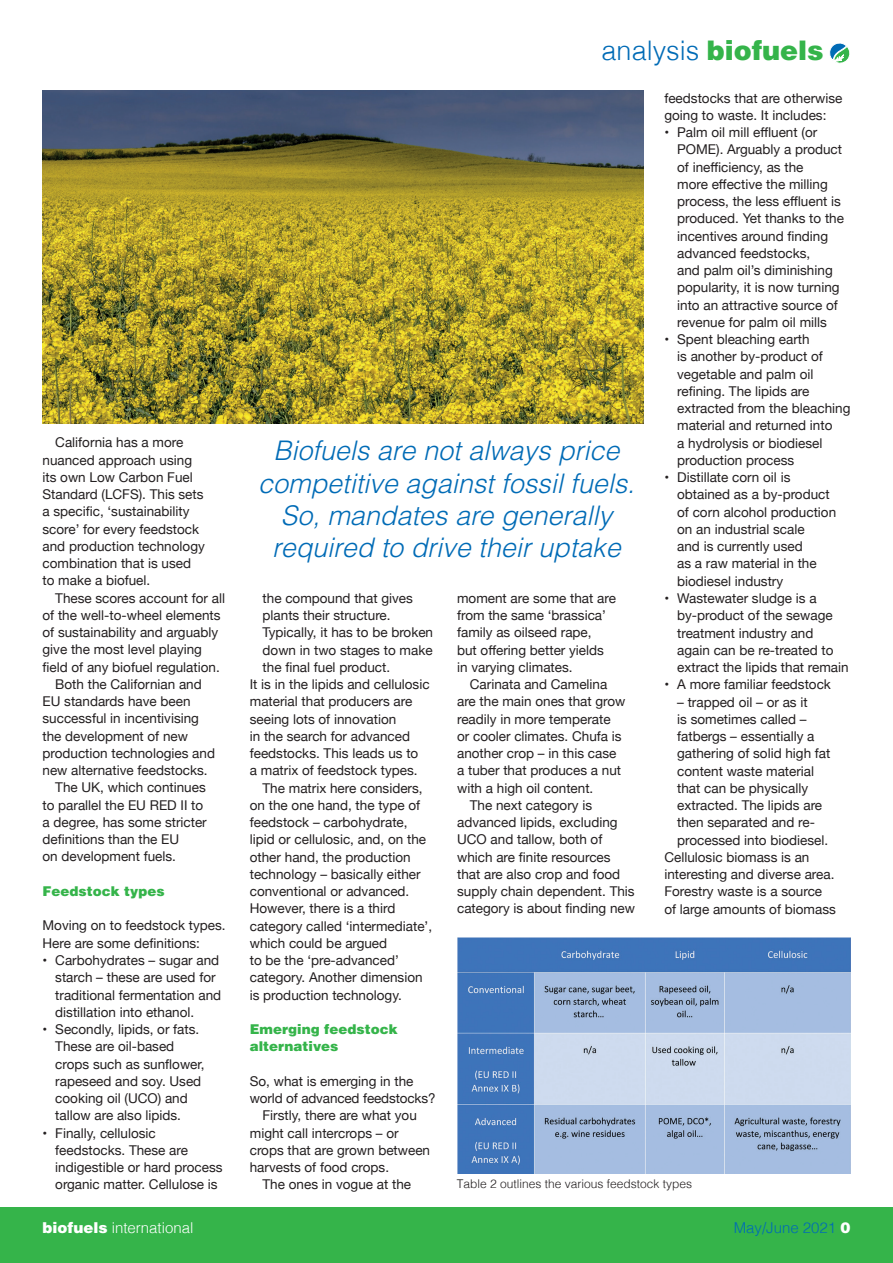
<style>
.page{position:relative;width:893px;height:1263px;background:#fff}
.page>*{position:absolute;margin:0;border:0;box-sizing:border-box;transform-origin:0 0}
.t1{font:italic 300 27px/32.4px "Helvetica LT";color:#006bb6;text-align:center}
.t2{font:300 27px "Helvetica";color:#006bb6}
.t3{font:300 15px "Helvetica";color:#fff}
.t4{font:300 15px "Helvetica";color:#006bb6}
.t5{font:13.5px/17.2px "Helvetica Neue";color:#231f20}
.t6{font:900 13.5px/17.2px "Helvetica LT";color:#35b44a}
.t7{font:300 12px "Helvetica";color:#231f20}
.s1{font-family:"Helvetica LT";font-weight:900;color:#35b44a}
.s2{font-family:"Helvetica LT";font-weight:900}
.s3{font-family:"Helvetica LT";font-weight:900;color:#fff}
</style>
<div class="page">
<div style="left:0;top:1208px;width:893px;height:55px;background:#35b44a"></div>
<svg style="left:829px;top:43px;width:21px;height:21px"></svg>
<img style="left:457px;top:937px;width:394px;height:236px">
<img style="left:43px;top:91px;width:600px;height:332px">
<p class="t5" style="left:43px;top:435px;width:164px;text-indent:13px">California has a more nuanced approach using its own Low Carbon Fuel<br>Standard (LCFS). This sets a specific, ‘sustainability score’ for every feedstock and production technology combination that is used to make a biofuel.</p>
<p class="t5" style="left:55px;top:590px;width:171px">These scores account for all</p>
<p class="t5" style="left:43px;top:607px;width:179px">of the well-to-wheel elements</p>
<p class="t5" style="left:43px;top:624px;width:177px">of sustainability and arguably</p>
<p class="t5" style="left:43px;top:642px;width:161px">give the most level playing</p>
<p class="t5" style="left:43px;top:659px;width:179px">field of any biofuel regulation.</p>
<p class="t5" style="left:55px;top:676px;width:148px">Both the Californian and</p>
<p class="t5" style="left:43px;top:693px;width:150px">EU standards have been</p>
<p class="t5" style="left:43px;top:711px;width:158px">successful in incentivising</p>
<p class="t5" style="left:43px;top:728px;width:147px">the development of new</p>
<p class="t5" style="left:43px;top:745px;width:174px">production technologies and</p>
<p class="t5" style="left:43px;top:762px;width:166px">new alternative feedstocks.</p>
<p class="t5" style="left:55px;top:780px;width:152px">The UK, which continues</p>
<p class="t5" style="left:43px;top:797px;width:162px">to parallel the EU RED II to</p>
<p class="t5" style="left:43px;top:814px;width:166px">a degree, has some stricter</p>
<p class="t5" style="left:43px;top:831px;width:138px">definitions than the EU</p>
<p class="t5" style="left:43px;top:849px;width:135px">on development fuels.</p>
<p class="t6" style="left:43px;top:882px;width:124px">Feedstock types</p>
<p class="t5" style="left:43px;top:918px;width:185px">Moving on to feedstock types.<br>Here are some definitions:</p>
<p class="t5" style="left:55px;top:952px;width:168px;text-indent:-13px">• Carbohydrates – sugar and starch – these are used for traditional fermentation and distillation into ethanol.</p>
<p class="t5" style="left:55px;top:1021px;width:151px;text-indent:-13px">• Secondly, lipids, or fats.<br>These are oil-based crops such as sunflower, rapeseed and soy. Used cooking oil (UCO) and tallow are also lipids.</p>
<p class="t5" style="left:55px;top:1125px;width:169px;text-indent:-13px">• Finally, cellulosic feedstocks. These are indigestible or hard process organic matter. Cellulose is</p>
<h1 class="t2" style="left:602px;top:28px;width:224px">analysis <span class="s1">biofuels</span></h1>
<p class="t5" style="left:664px;top:90px;width:180px">feedstocks that are otherwise going to waste. It includes:</p>
<p class="t5" style="left:677px;top:124px;width:168px;text-indent:-13px">• Palm oil mill effluent (or<br>POME). Arguably a product of inefficiency, as the<br>more effective the milling process, the less effluent is produced. Yet thanks to the incentives around finding advanced feedstocks,<br>and palm oil’s diminishing popularity, it is now turning into an attractive source of revenue for palm oil mills</p>
<p class="t5" style="left:677px;top:331px;width:175px;text-indent:-13px">• Spent bleaching earth<br>is another by-product of vegetable and palm oil refining. The lipids are extracted from the bleaching material and returned into<br>a hydrolysis or biodiesel production process</p>
<p class="t5" style="left:677px;top:469px;width:161px;text-indent:-13px">• Distillate corn oil is obtained as a by-product of corn alcohol production on an industrial scale<br>and is currently used<br>as a raw material in the biodiesel industry</p>
<p class="t5" style="left:677px;top:590px;width:173px;text-indent:-13px">• Wastewater sludge is a by-product of the sewage treatment industry and again can be re-treated to extract the lipids that remain</p>
<p class="t5" style="left:664px;top:677px;width:168px">• A more familiar feedstock</p>
<p class="t5" style="left:677px;top:694px;width:132px">– trapped oil – or as it</p>
<p class="t5" style="left:677px;top:711px;width:131px">is sometimes called –</p>
<p class="t5" style="left:677px;top:728px;width:139px">fatbergs – essentially a</p>
<p class="t5" style="left:677px;top:746px;width:155px">gathering of solid high fat</p>
<p class="t5" style="left:677px;top:763px;width:139px">content waste material</p>
<p class="t5" style="left:677px;top:780px;width:133px">that can be physically</p>
<p class="t5" style="left:677px;top:797px;width:147px">extracted. The lipids are</p>
<p class="t5" style="left:677px;top:815px;width:139px">then separated and re-</p>
<p class="t5" style="left:677px;top:832px;width:153px">processed into biodiesel.</p>
<p class="t5" style="left:664px;top:849px;width:147px">Cellulosic biomass is an</p>
<p class="t5" style="left:664px;top:866px;width:172px">interesting and diverse area.</p>
<p class="t5" style="left:664px;top:884px;width:159px">Forestry waste is a source</p>
<p class="t5" style="left:664px;top:901px;width:173px">of large amounts of biomass</p>
<h1 class="t1" style="left:258px;top:434px;width:378px">Biofuels are not always price competitive against fossil fuels.<br>So, mandates are generally required to drive their uptake</h1>
<p class="t5" style="left:263px;top:590px;width:152px">the compound that gives</p>
<p class="t5" style="left:263px;top:607px;width:130px">plants their structure.</p>
<p class="t5" style="left:263px;top:625px;width:172px">Typically, it has to be broken</p>
<p class="t5" style="left:263px;top:642px;width:172px">down in two stages to make</p>
<p class="t5" style="left:263px;top:659px;width:129px">the final fuel product.</p>
<p class="t5" style="left:250px;top:676px;width:181px">It is in the lipids and cellulosic</p>
<p class="t5" style="left:250px;top:694px;width:164px">material that producers are</p>
<p class="t5" style="left:250px;top:711px;width:148px">seeing lots of innovation</p>
<p class="t5" style="left:250px;top:728px;width:162px">in the search for advanced</p>
<p class="t5" style="left:250px;top:745px;width:170px">feedstocks. This leads us to</p>
<p class="t5" style="left:250px;top:763px;width:169px">a matrix of feedstock types.</p>
<p class="t5" style="left:263px;top:780px;width:162px">The matrix here considers,</p>
<p class="t5" style="left:250px;top:797px;width:172px">on the one hand, the type of</p>
<p class="t5" style="left:250px;top:814px;width:159px">feedstock – carbohydrate,</p>
<p class="t5" style="left:250px;top:832px;width:178px">lipid or cellulosic, and, on the</p>
<p class="t5" style="left:250px;top:849px;width:162px">other hand, the production</p>
<p class="t5" style="left:250px;top:866px;width:172px">technology – basically either</p>
<p class="t5" style="left:250px;top:883px;width:161px">conventional or advanced.</p>
<p class="t5" style="left:250px;top:901px;width:147px">However, there is a third</p>
<p class="t5" style="left:250px;top:918px;width:184px">category called ‘intermediate’,</p>
<p class="t5" style="left:250px;top:935px;width:139px">which could be argued</p>
<p class="t5" style="left:250px;top:952px;width:151px">to be the ‘pre-advanced’</p>
<p class="t5" style="left:250px;top:970px;width:174px">category. Another dimension</p>
<p class="t5" style="left:250px;top:987px;width:154px">is production technology.</p>
<p class="t6" style="left:250px;top:1020px;width:150px">Emerging feedstock alternatives</p>
<p class="t5" style="left:250px;top:1073px;width:165px">So, what is emerging in the</p>
<p class="t5" style="left:250px;top:1090px;width:187px">world of advanced feedstocks?</p>
<p class="t5" style="left:263px;top:1108px;width:156px">Firstly, there are what you</p>
<p class="t5" style="left:250px;top:1125px;width:150px">might call intercrops – or</p>
<p class="t5" style="left:250px;top:1142px;width:182px">crops that are grown between</p>
<p class="t5" style="left:250px;top:1159px;width:141px">harvests of food crops.</p>
<p class="t5" style="left:263px;top:1177px;width:150px">The ones in vogue at the</p>
<p class="t5" style="left:457px;top:590px;width:160px">moment are some that are from the same ‘brassica’ family as oilseed rape,<br>but offering better yields in varying climates.</p>
<p class="t5" style="left:470px;top:676px;width:139px">Carinata and Camelina</p>
<p class="t5" style="left:457px;top:694px;width:170px">are the main ones that grow</p>
<p class="t5" style="left:457px;top:711px;width:155px">readily in more temperate</p>
<p class="t5" style="left:457px;top:728px;width:166px">or cooler climates. Chufa is</p>
<p class="t5" style="left:457px;top:745px;width:161px">another crop – in this case</p>
<p class="t5" style="left:457px;top:763px;width:166px">a tuber that produces a nut</p>
<p class="t5" style="left:457px;top:780px;width:138px">with a high oil content.</p>
<p class="t5" style="left:470px;top:797px;width:124px">The next category is</p>
<p class="t5" style="left:457px;top:814px;width:162px">advanced lipids, excluding</p>
<p class="t5" style="left:457px;top:832px;width:147px">UCO and tallow, both of</p>
<p class="t5" style="left:457px;top:849px;width:155px">which are finite resources</p>
<p class="t5" style="left:457px;top:866px;width:165px">that are also crop and food</p>
<p class="t5" style="left:457px;top:883px;width:179px">supply chain dependent. This</p>
<p class="t5" style="left:457px;top:901px;width:180px">category is about finding new</p>
<p class="t7" style="left:457px;top:1174px;width:237px">Table 2 outlines the various feedstock types</p>
<p class="t3" style="left:43px;top:1214px;width:152px"><span class="s2">biofuels</span> international</p>
<p class="t4" style="left:734px;top:1214px;width:118px">May/June 2021 <span class="s3">0</span></p>
</div>
